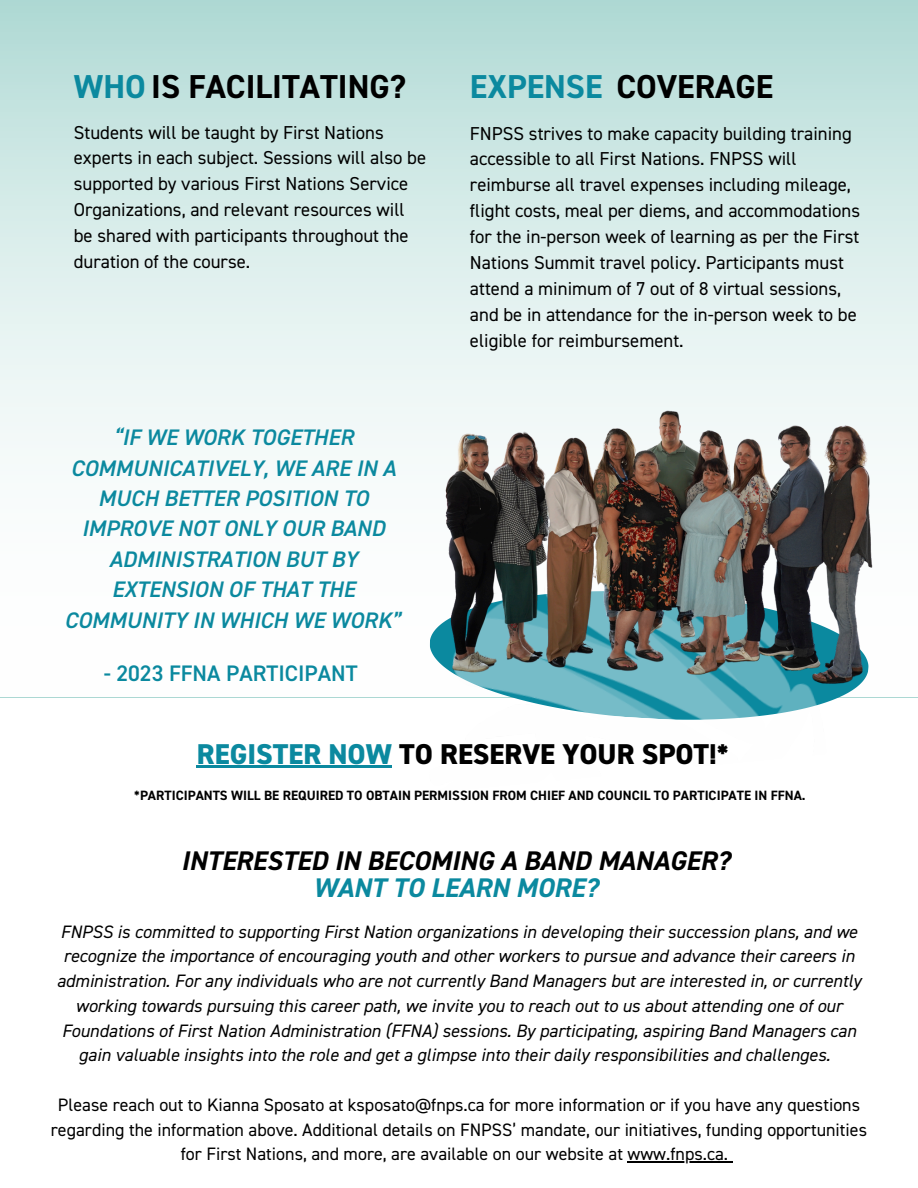
<style>
.page{position:relative;width:918px;height:1188px;background:#fff}
.page>*{position:absolute;margin:0;border:0;box-sizing:border-box;transform-origin:0 0}
.t1{font:700 33.15px "DIN2014";color:#000}
.t2{font:800 28.65px "DIN2014";color:#000}
.t3{font:italic 700 27px/27px "DIN2014";color:#000;text-align:center}
.t4{font:italic 600 22.5px/30.3px "DIN2014";color:#0b899f;text-align:center}
.t5{font:600 22.5px "DIN2014";color:#0b899f}
.t6{font:18.75px/25.8px "DIN2014";color:#000}
.t7{font:italic 18px/24.8px "DIN2014";color:#000;text-align:center}
.t8{font:18px/24.8px "DIN2014";color:#000;text-align:center}
.t9{font:700 13.5px "DIN2014";color:#000}
.s1{color:#0b899f}
</style>
<div class="page">
<div style="left:0;top:0;width:918px;height:697px;background:linear-gradient(to bottom,#badfda,#fff)"></div>
<img style="left:349px;top:536px;width:484px;height:230px">
<img style="left:408px;top:342px;width:510px;height:350px">
<hr style="left:628px;top:1162px;width:100px;height:1px;background:#000">
<hr style="left:197px;top:766px;width:195px;height:2px;background:#0b899f">
<h1 class="t1" style="left:74px;top:72px;width:334px"><span class="s1">WHO</span> IS FACILITATING?</h1>
<h1 class="t6" style="left:74px;top:120px;width:354px">Students will be taught by First Nations experts in each subject. Sessions will also be supported by various First Nations Service Organizations, and relevant resources will be shared with participants throughout the duration of the course.</h1>
<p class="t4" style="left:65px;top:424px;width:337px">“IF WE WORK TOGETHER<br>COMMUNICATIVELY, WE ARE IN A<br>MUCH BETTER POSITION TO<br>IMPROVE NOT ONLY OUR BAND<br>ADMINISTRATION BUT BY<br>EXTENSION OF THAT THE<br>COMMUNITY IN WHICH WE WORK”</p>
<h2 class="t5" style="left:104px;top:664px;width:255px">- 2023 FFNA PARTICIPANT</h2>
<h1 class="t1" style="left:470px;top:72px;width:305px"><span class="s1">EXPENSE</span> COVERAGE</h1>
<h1 class="t6" style="left:470px;top:121px;width:392px">FNPSS strives to make capacity building training accessible to all First Nations. FNPSS will reimburse all travel expenses including mileage, flight costs, meal per diems, and accommodations for the in-person week of learning as per the First Nations Summit travel policy. Participants must attend a minimum of 7 out of 8 virtual sessions, and be in attendance for the in-person week to be eligible for reimbursement.</h1>
<p class="t2" style="left:197px;top:741px;width:534px"><span class="s1">REGISTER NOW</span> TO RESERVE YOUR SPOT!*</p>
<h2 class="t9" style="left:134px;top:789px;width:673px">*PARTICIPANTS WILL BE REQUIRED TO OBTAIN PERMISSION FROM CHIEF AND COUNCIL TO PARTICIPATE IN FFNA.</h2>
<p class="t3" style="left:181px;top:849px;width:550px">INTERESTED IN BECOMING A BAND MANAGER?<br><span class="s1">WANT TO LEARN MORE?</span></p>
<p class="t7" style="left:57px;top:920px;width:806px">FNPSS is committed to supporting First Nation organizations in developing their succession plans, and we recognize the importance of encouraging youth and other workers to pursue and advance their careers in administration. For any individuals who are not currently Band Managers but are interested in, or currently working towards pursuing this career path, we invite you to reach out to us about attending one of our Foundations of First Nation Administration (FFNA) sessions. By participating, aspiring Band Managers can gain valuable insights into the role and get a glimpse into their daily responsibilities and challenges.</p>
<h3 class="t8" style="left:51px;top:1094px;width:818px">Please reach out to Kianna Sposato at ksposato@fnps.ca for more information or if you have any questions regarding the information above. Additional details on FNPSS’ mandate, our initiatives, funding opportunities for First Nations, and more, are available on our website at www.fnps.ca.</h3>
</div>
